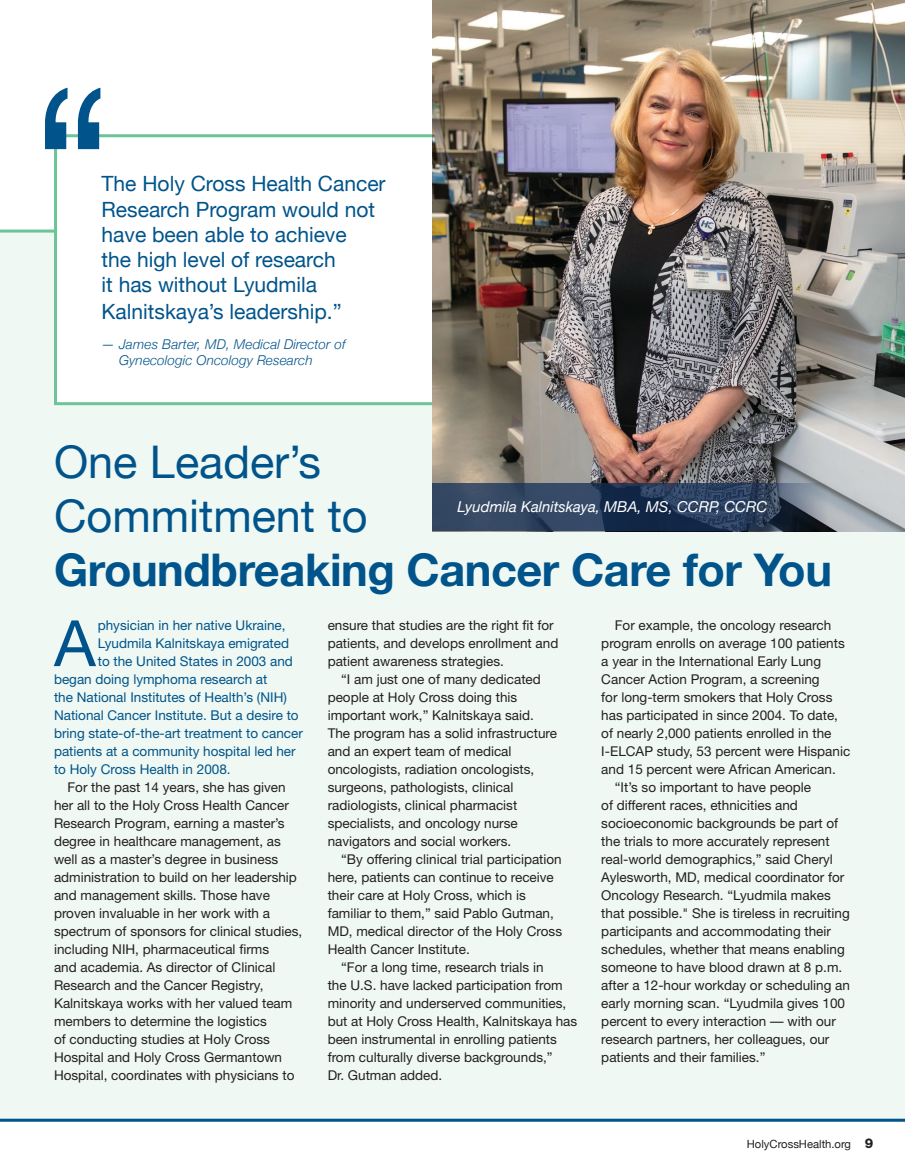
<style>
.page{position:relative;width:905px;height:1175px;background:#fff}
.page>*{position:absolute;margin:0;border:0;box-sizing:border-box;transform-origin:0 0}
.ARTICLE-HEAD{font:700 45px/54px "Helvetica Neue";letter-spacing:-.01em;color:#00548b}
.PULL_QUOTE{font:21px/25.5px "Helvetica Neue";color:#00548b}
.ARTICLE-PHOTO_CAPTIO{font:italic 15px "Helvetica Neue";color:#fff}
.ARTICLE-BODY{font:13.5px/18px "Helvetica Neue";color:#231f20}
.ARTICLE-BODY-INTRO{font:13.5px "Helvetica Neue";color:#00548b}
.PULL_QUOTE-2{font:italic 300 13.5px/16.2px "Helvetica Neue";letter-spacing:.01em;color:#00548b}
.t1{font:11.25px "Helvetica Neue";color:#231f20}
.s1{font-weight:400}
.s2{font-weight:800;font-size:13.5px}
</style>
<div class="page">
<div style="left:0;top:230px;width:904px;height:891px;background:#eff8f2"></div>
<hr style="left:0;top:230px;width:322px;height:2px;background:#6dc597">
<div style="left:54px;top:134px;width:393px;height:271px;background:#fff;border:3px solid #6dc597"></div>
<svg style="left:54px;top:620px;width:42px;height:46px"></svg>
<hr style="left:0;top:1118px;width:904px;height:3px;background:#00548b">
<img style="left:432px;top:0;width:472px;height:483px">
<svg style="left:432px;top:483px;width:472px;height:48px;background:#46566e"></svg>
<svg style="left:45px;top:88px;width:55px;height:61px"></svg>
<p class="PULL_QUOTE" style="left:102px;top:172px;width:285px">The Holy Cross Health Cancer<br>Research Program would not have been able to achieve<br>the high level of research<br>it has without Lyudmila<br>Kalnitskaya’s leadership.”</p>
<p class="PULL_QUOTE-2" style="left:119px;top:335px;width:228px;text-indent:-18px">— James Barter, MD, Medical Director of<br>Gynecologic Oncology Research</p>
<p class="ARTICLE-HEAD" style="left:54px;top:436px;width:779px"><span class="s1">One Leader’s<br>Commitment to<br></span>Groundbreaking Cancer Care for You</p>
<p class="ARTICLE-PHOTO_CAPTIO" style="left:457px;top:495px;width:311px">Lyudmila Kalnitskaya, MBA, MS, CCRP, CCRC</p>
<p class="ARTICLE-BODY-INTRO" style="left:98px;top:617px;width:189px">physician in her native Ukraine,</p>
<p class="ARTICLE-BODY-INTRO" style="left:98px;top:635px;width:193px">Lyudmila Kalnitskaya emigrated</p>
<p class="ARTICLE-BODY-INTRO" style="left:98px;top:653px;width:197px">to the United States in 2003 and</p>
<p class="ARTICLE-BODY-INTRO" style="left:54px;top:671px;width:215px">began doing lymphoma research at</p>
<p class="ARTICLE-BODY-INTRO" style="left:54px;top:689px;width:234px">the National Institutes of Health’s (NIH)</p>
<p class="ARTICLE-BODY-INTRO" style="left:54px;top:707px;width:246px">National Cancer Institute. But a desire to</p>
<p class="ARTICLE-BODY-INTRO" style="left:54px;top:725px;width:250px">bring state-of-the-art treatment to cancer</p>
<p class="ARTICLE-BODY-INTRO" style="left:54px;top:743px;width:243px">patients at a community hospital led her</p>
<p class="ARTICLE-BODY-INTRO" style="left:54px;top:761px;width:178px">to Holy Cross Health in 2008.</p>
<p class="ARTICLE-BODY" style="left:54px;top:778px;width:250px;text-indent:14px">For the past 14 years, she has given her all to the Holy Cross Health Cancer Research Program, earning a master’s degree in healthcare management, as well as a master’s degree in business administration to build on her leadership and management skills. Those have proven invaluable in her work with a spectrum of sponsors for clinical studies, including NIH, pharmaceutical firms<br>and academia. As director of Clinical Research and the Cancer Registry, Kalnitskaya works with her valued team members to determine the logistics<br>of conducting studies at Holy Cross Hospital and Holy Cross Germantown Hospital, coordinates with physicians to</p>
<p class="ARTICLE-BODY" style="left:327px;top:616px;width:232px">ensure that studies are the right fit for patients, and develops enrollment and patient awareness strategies.</p>
<p class="ARTICLE-BODY" style="left:327px;top:670px;width:231px;text-indent:14px">“I am just one of many dedicated people at Holy Cross doing this important work,” Kalnitskaya said.<br>The program has a solid infrastructure and an expert team of medical oncologists, radiation oncologists, surgeons, pathologists, clinical radiologists, clinical pharmacist specialists, and oncology nurse navigators and social workers.</p>
<p class="ARTICLE-BODY" style="left:327px;top:850px;width:236px;text-indent:14px">“By offering clinical trial participation here, patients can continue to receive their care at Holy Cross, which is familiar to them,” said Pablo Gutman, MD, medical director of the Holy Cross Health Cancer Institute.</p>
<p class="ARTICLE-BODY" style="left:327px;top:958px;width:251px;text-indent:14px">“For a long time, research trials in<br>the U.S. have lacked participation from minority and underserved communities, but at Holy Cross Health, Kalnitskaya has been instrumental in enrolling patients from culturally diverse backgrounds,”<br>Dr. Gutman added.</p>
<p class="ARTICLE-BODY" style="left:601px;top:616px;width:250px;text-indent:14px">For example, the oncology research program enrolls on average 100 patients a year in the International Early Lung Cancer Action Program, a screening<br>for long-term smokers that Holy Cross has participated in since 2004. To date, of nearly 2,000 patients enrolled in the I-ELCAP study, 53 percent were Hispanic and 15 percent were African American.</p>
<p class="ARTICLE-BODY" style="left:601px;top:778px;width:250px;text-indent:14px">“It’s so important to have people<br>of different races, ethnicities and socioeconomic backgrounds be part of the trials to more accurately represent real-world demographics,” said Cheryl Aylesworth, MD, medical coordinator for Oncology Research. “Lyudmila makes that possible." She is tireless in recruiting participants and accommodating their schedules, whether that means enabling someone to have blood drawn at 8 p.m. after a 12-hour workday or scheduling an early morning scan. “Lyudmila gives 100 percent to every interaction — with our research partners, her colleagues, our patients and their families.”</p>
<p class="t1" style="left:746px;top:1136px;width:128px">HolyCrossHealth.org <span class="s2">9</span></p>
</div>
